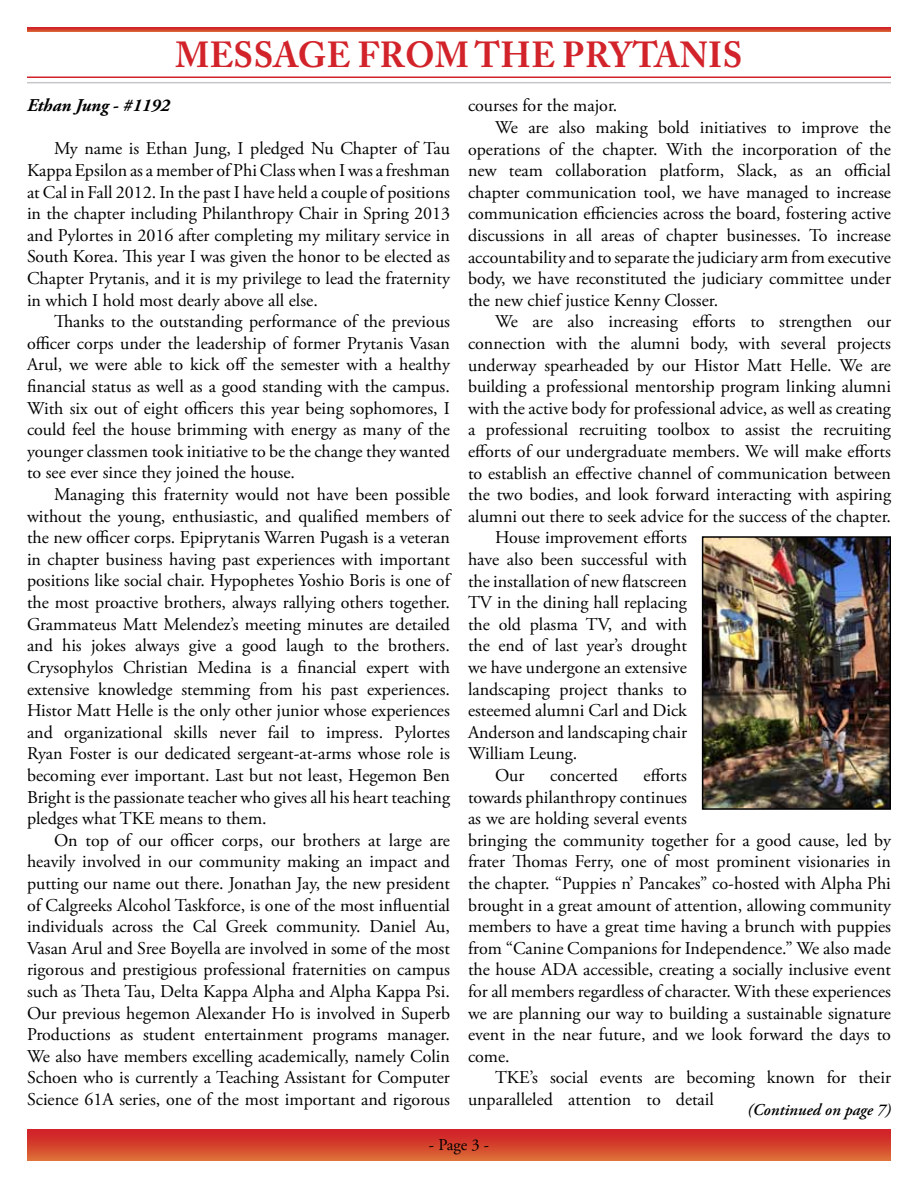
<style>
.page{position:relative;width:918px;height:1188px;background:#fff}
.page>*{position:absolute;margin:0;border:0;box-sizing:border-box;transform-origin:0 0}
.t1{font:700 36px "Adobe Caslon Pro";letter-spacing:.015em;color:#d2232a;scale:.95 1}
.t2{font:18px/21.6px "Adobe Garamond Pro";color:#000;text-align:justify}
.t3{font:italic 700 18px "Adobe Garamond Pro";color:#000}
.t4{font:italic 600 16.5px "Adobe Garamond Pro";color:#000}
.t5{font:16.5px "Adobe Garamond Pro";color:#000}
</style>
<div class="page">
<div style="left:27px;top:1130px;width:864px;height:30px;background:linear-gradient(to bottom,#cf1a26,#db6935)"></div>
<img style="left:705px;top:539px;width:183px;height:268px">
<div style="left:702px;top:536px;width:189px;height:274px;border:2px solid #000"></div>
<svg style="left:27px;top:27px;width:864px;height:5px;background:#d43f2d"></svg>
<hr style="left:27px;top:82px;width:864px;height:1px;background:#c6c7c9">
<hr style="left:27px;top:76px;width:864px;height:2px;background:#d2232a">
<h1 class="t1" style="left:175px;top:33px;width:599px">MESSAGE FROM THE PRYTANIS</h1>
<p class="t3" style="left:27px;top:95px;width:144px">Ethan Jung - #1192</p>
<p class="t2" style="left:27px;top:139px;width:425px;text-indent:27px">My name is Ethan Jung, I pledged Nu Chapter of Tau Kappa Epsilon as a member of Phi Class when I was a freshman at Cal in Fall 2012. In the past I have held a couple of positions in the chapter including Philanthropy Chair in Spring 2013 and Pylortes in 2016 after completing my military service in South Korea. This year I was given the honor to be elected as Chapter Prytanis, and it is my privilege to lead the fraternity in which I hold most dearly above all else.</p>
<p class="t2" style="left:27px;top:311px;width:425px;text-indent:27px">Thanks to the outstanding performance of the previous officer corps under the leadership of former Prytanis Vasan Arul, we were able to kick off the semester with a healthy financial status as well as a good standing with the campus.<br>With six out of eight officers this year being sophomores, I could feel the house brimming with energy as many of the younger classmen took initiative to be the change they wanted to see ever since they joined the house.</p>
<p class="t2" style="left:27px;top:484px;width:425px;text-indent:27px">Managing this fraternity would not have been possible without the young, enthusiastic, and qualified members of the new officer corps. Epiprytanis Warren Pugash is a veteran in chapter business having past experiences with important positions like social chair. Hypophetes Yoshio Boris is one of the most proactive brothers, always rallying others together.<br>Grammateus Matt Melendez’s meeting minutes are detailed and his jokes always give a good laugh to the brothers.<br>Crysophylos Christian Medina is a financial expert with extensive knowledge stemming from his past experiences.<br>Histor Matt Helle is the only other junior whose experiences and organizational skills never fail to impress. Pylortes Ryan Foster is our dedicated sergeant-at-arms whose role is becoming ever important. Last but not least, Hegemon Ben Bright is the passionate teacher who gives all his heart teaching pledges what TKE means to them.</p>
<p class="t2" style="left:27px;top:830px;width:425px;text-indent:27px">On top of our officer corps, our brothers at large are heavily involved in our community making an impact and putting our name out there. Jonathan Jay, the new president of Calgreeks Alcohol Taskforce, is one of the most influential individuals across the Cal Greek community. Daniel Au, Vasan Arul and Sree Boyella are involved in some of the most rigorous and prestigious professional fraternities on campus such as Theta Tau, Delta Kappa Alpha and Alpha Kappa Psi.<br>Our previous hegemon Alexander Ho is involved in Superb Productions as student entertainment programs manager.<br>We also have members excelling academically, namely Colin Schoen who is currently a Teaching Assistant for Computer Science 61A series, one of the most important and rigorous</p>
<p class="t2" style="left:468px;top:95px;width:151px">courses for the major.</p>
<p class="t2" style="left:495px;top:117px;width:397px">We are also making bold initiatives to improve the</p>
<p class="t2" style="left:468px;top:139px;width:425px">operations of the chapter. With the incorporation of the</p>
<p class="t2" style="left:468px;top:160px;width:425px">new team collaboration platform, Slack, as an official</p>
<p class="t2" style="left:468px;top:182px;width:425px">chapter communication tool, we have managed to increase</p>
<p class="t2" style="left:468px;top:203px;width:424px">communication efficiencies across the board, fostering active</p>
<p class="t2" style="left:468px;top:225px;width:424px">discussions in all areas of chapter businesses. To increase</p>
<p class="t2" style="left:468px;top:247px;width:424px">accountability and to separate the judiciary arm from executive</p>
<p class="t2" style="left:468px;top:268px;width:424px">body, we have reconstituted the judiciary committee under</p>
<p class="t2" style="left:468px;top:290px;width:252px">the new chief justice Kenny Closser.</p>
<p class="t2" style="left:495px;top:311px;width:398px">We are also increasing efforts to strengthen our</p>
<p class="t2" style="left:468px;top:333px;width:424px">connection with the alumni body, with several projects</p>
<p class="t2" style="left:468px;top:355px;width:424px">underway spearheaded by our Histor Matt Helle. We are</p>
<p class="t2" style="left:468px;top:376px;width:424px">building a professional mentorship program linking alumni</p>
<p class="t2" style="left:468px;top:398px;width:425px">with the active body for professional advice, as well as creating</p>
<p class="t2" style="left:468px;top:419px;width:424px">a professional recruiting toolbox to assist the recruiting</p>
<p class="t2" style="left:468px;top:441px;width:424px">efforts of our undergraduate members. We will make efforts</p>
<p class="t2" style="left:468px;top:463px;width:424px">to establish an effective channel of communication between</p>
<p class="t2" style="left:468px;top:484px;width:425px">the two bodies, and look forward interacting with aspiring</p>
<p class="t2" style="left:468px;top:506px;width:425px">alumni out there to seek advice for the success of the chapter.</p>
<p class="t2" style="left:495px;top:527px;width:194px">House improvement efforts</p>
<p class="t2" style="left:468px;top:549px;width:221px">have also been successful with</p>
<p class="t2" style="left:468px;top:571px;width:220px">the installation of new flatscreen</p>
<p class="t2" style="left:468px;top:592px;width:221px">TV in the dining hall replacing</p>
<p class="t2" style="left:468px;top:614px;width:220px">the old plasma TV, and with</p>
<p class="t2" style="left:468px;top:635px;width:221px">the end of last year’s drought</p>
<p class="t2" style="left:468px;top:657px;width:220px">we have undergone an extensive</p>
<p class="t2" style="left:468px;top:679px;width:221px">landscaping project thanks to</p>
<p class="t2" style="left:468px;top:700px;width:220px">esteemed alumni Carl and Dick</p>
<p class="t2" style="left:468px;top:722px;width:221px">Anderson and landscaping chair</p>
<p class="t2" style="left:468px;top:743px;width:111px">William Leung.</p>
<p class="t2" style="left:495px;top:765px;width:31px">Our</p>
<p class="t2" style="left:550px;top:765px;width:69px">concerted</p>
<p class="t2" style="left:468px;top:765px;width:425px;text-align:left;text-indent:176px">efforts<br>towards philanthropy continues<br>as we are holding several events<br>bringing the community together for a good cause, led by frater Thomas Ferry, one of most prominent visionaries in the chapter. “Puppies n’ Pancakes” co-hosted with Alpha Phi brought in a great amount of attention, allowing community members to have a great time having a brunch with puppies from “Canine Companions for Independence.” We also made the house ADA accessible, creating a socially inclusive event for all members regardless of character. With these experiences we are planning our way to building a sustainable signature event in the near future, and we look forward the days to come.</p>
<p class="t2" style="left:468px;top:1067px;width:424px;text-indent:27px">TKE’s social events are becoming known for their unparalleled attention to detail</p>
<p class="t4" style="left:747px;top:1100px;width:145px">(Continued on page 7)</p>
<p class="t5" style="left:429px;top:1135px;width:62px">- Page 3 -</p>
</div>
